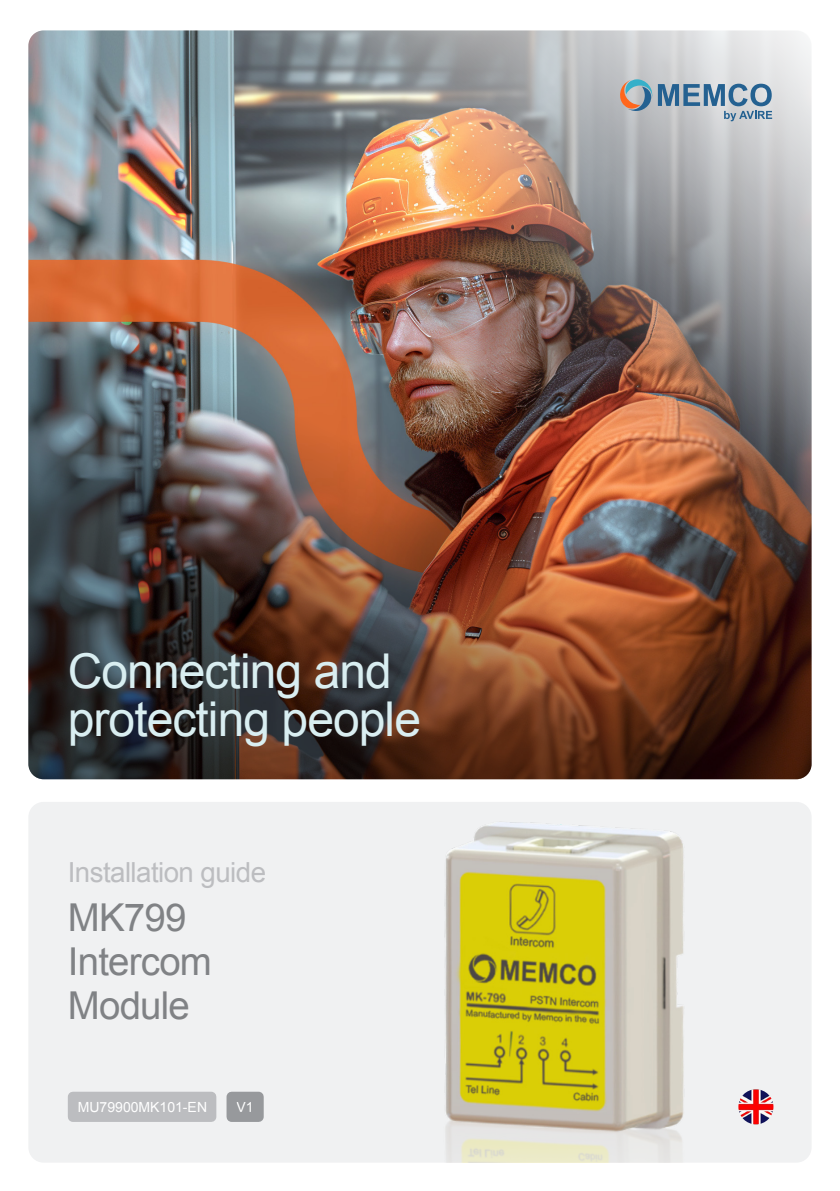
<style>
.page{position:relative;width:840px;height:1191px;background:#fff}
.page>*{position:absolute;margin:0;border:0;box-sizing:border-box;transform-origin:0 0}
.t1{font:48px/48px "Arial";letter-spacing:-.02em;color:#d9eef1}
.t2{font:38.4px/44px "Arial";letter-spacing:-.02em;color:#808285}
.t3{font:27.6px "Arial";letter-spacing:-.02em;color:#bcbdc0}
.t4{font:14px "Arial";color:#fff}
</style>
<div class="page">
<img style="left:28px;top:30px;width:783px;height:749px;border-radius:15px">
<div style="left:28px;top:802px;width:783px;height:360px;background:#f0f1f2;border-radius:15px"></div>
<img style="left:444px;top:822px;width:240px;height:340px">
<div style="left:68px;top:1091px;width:148px;height:31px;background:#bcbdc0"></div>
<div style="left:231px;top:1096px;width:27px;height:21px;background:#97999c"></div>
<div style="left:226px;top:1091px;width:37px;height:31px;border:10px solid #97999c"></div>
<svg style="left:619px;top:79px;width:152px;height:42px;background:#9eadba"></svg>
<svg style="left:738px;top:1089px;width:35px;height:35px"></svg>
<p class="t1" style="left:68px;top:647px;width:354px">Connecting and protecting people</p>
<p class="t3" style="left:68px;top:854px;width:200px">Installation guide</p>
<p class="t2" style="left:68px;top:896px;width:145px">MK799<br>Intercom<br>Module</p>
<p class="t4" style="left:78px;top:1097px;width:131px">MU79900MK101-EN</p>
<p class="t4" style="left:236px;top:1097px;width:19px">V1</p>
</div>
